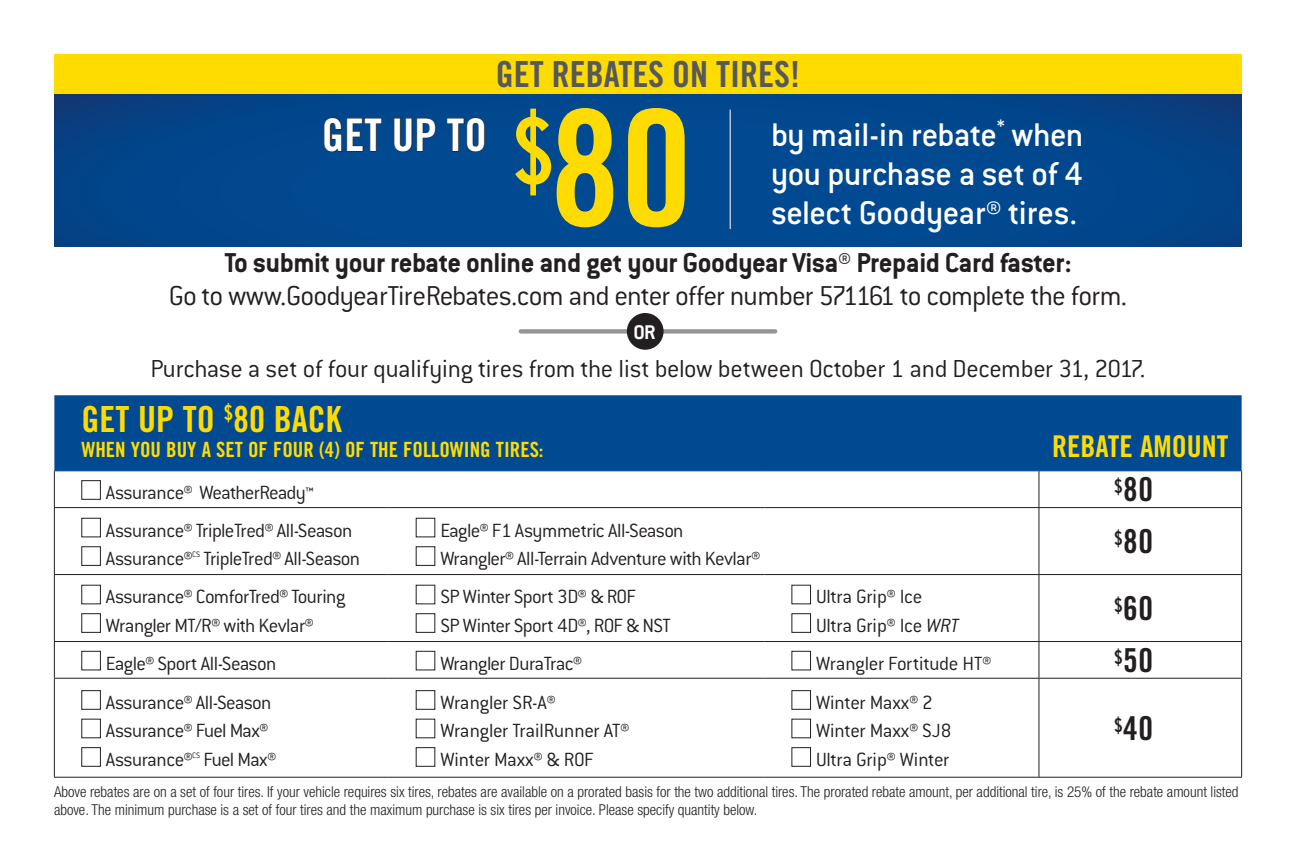
<style>
.page{position:relative;width:1296px;height:864px;background:#fff}
.page>*{position:absolute;margin:0;border:0;box-sizing:border-box;transform-origin:0 0}
.t1{font:160.8px "Trade Gothic LT Std Bd Cn 20";color:#ffdc01}
.t2{font:45px "Trade Gothic LT Std Bd Cn 20";color:#fff}
.t3{font:500 36px/39px "Conduit ITC Std";letter-spacing:-.015em;color:#fff;text-align:justify}
.t4{font:36px "Trade Gothic LT Std Bd Cn 20";color:#57585a}
.t5{font:36px "Trade Gothic LT Std Bd Cn 20";color:#ffdc01}
.t6{font:33px "Trade Gothic LT Std Bd Cn 20";letter-spacing:.025em;color:#231f20}
.t7{font:300 30px "Conduit ITC Std";letter-spacing:-.03em;color:#231f20}
.t8{font:700 30px "Conduit ITC Std";letter-spacing:-.015em;color:#231f20}
.t9{font:30px "Trade Gothic LT Std Bd Cn 20";color:#ffdc01}
.t10{font:300 27px "Conduit ITC Std";letter-spacing:-.015em;color:#231f20}
.t11{font:700 21.9px "Conduit ITC Std";color:#fff}
.t12{font:300 21px/28.5px "Conduit ITC Std";letter-spacing:-.02em;color:#231f20}
.t13{font:21px "Trade Gothic LT Std Bd Cn 20";color:#ffdc01}
.t14{font:300 condensed 15px/18px "Helvetica Neue LT Std";color:#231f20}
.t15{font:300 8.7px "Conduit ITC Std";color:#231f20}
.s1{font-style:italic}
</style>
<div class="page">
<img style="left:54px;top:94px;width:1188px;height:152px">
<div style="left:54px;top:54px;width:1188px;height:40px;background:#ffdc01"></div>
<svg style="left:323px;top:117px;width:60px;height:36px;background:#06407a"></svg>
<svg style="left:393px;top:117px;width:44px;height:36px;background:#06417c"></svg>
<svg style="left:446px;top:117px;width:40px;height:36px"></svg>
<hr style="left:730px;top:110px;width:1px;height:119px;background:#fff">
<div style="left:521px;top:329px;width:254px;height:5px;background:#939598"></div>
<div style="left:627px;top:313px;width:37px;height:37px;background:#231f20;border-radius:50%"></div>
<div style="left:54px;top:395px;width:1188px;height:75px;background:#014990"></div>
<hr style="left:54px;top:470px;width:335px;height:1px;background:#01579f">
<hr style="left:389px;top:470px;width:376px;height:1px;background:#01579f">
<hr style="left:765px;top:470px;width:274px;height:1px;background:#01579f">
<hr style="left:1039px;top:470px;width:203px;height:1px;background:#01579f">
<hr style="left:54px;top:471px;width:1px;height:36px;background:#231f20">
<hr style="left:1038px;top:471px;width:1px;height:36px;background:#231f20">
<hr style="left:1241px;top:471px;width:1px;height:36px;background:#231f20">
<hr style="left:54px;top:507px;width:335px;height:1px;background:#231f20">
<hr style="left:54px;top:508px;width:1px;height:66px;background:#231f20">
<hr style="left:389px;top:507px;width:376px;height:1px;background:#231f20">
<hr style="left:765px;top:507px;width:274px;height:1px;background:#231f20">
<hr style="left:1039px;top:507px;width:203px;height:1px;background:#231f20">
<hr style="left:1038px;top:508px;width:1px;height:66px;background:#231f20">
<hr style="left:1241px;top:508px;width:1px;height:66px;background:#231f20">
<hr style="left:54px;top:574px;width:335px;height:1px;background:#231f20">
<hr style="left:54px;top:575px;width:1px;height:66px;background:#231f20">
<hr style="left:389px;top:574px;width:376px;height:1px;background:#231f20">
<hr style="left:765px;top:574px;width:274px;height:1px;background:#231f20">
<hr style="left:1039px;top:574px;width:203px;height:1px;background:#231f20">
<hr style="left:1038px;top:575px;width:1px;height:66px;background:#231f20">
<hr style="left:1241px;top:575px;width:1px;height:66px;background:#231f20">
<hr style="left:54px;top:641px;width:335px;height:1px;background:#231f20">
<hr style="left:54px;top:642px;width:1px;height:36px;background:#231f20">
<hr style="left:389px;top:641px;width:376px;height:1px;background:#231f20">
<hr style="left:765px;top:641px;width:274px;height:1px;background:#231f20">
<hr style="left:1039px;top:641px;width:203px;height:1px;background:#231f20">
<hr style="left:1038px;top:642px;width:1px;height:36px;background:#231f20">
<hr style="left:1241px;top:642px;width:1px;height:36px;background:#231f20">
<hr style="left:54px;top:678px;width:335px;height:1px;background:#231f20">
<hr style="left:54px;top:679px;width:1px;height:98px;background:#231f20">
<hr style="left:389px;top:678px;width:376px;height:1px;background:#231f20">
<hr style="left:765px;top:678px;width:274px;height:1px;background:#231f20">
<hr style="left:1039px;top:678px;width:203px;height:1px;background:#231f20">
<hr style="left:1038px;top:679px;width:1px;height:98px;background:#231f20">
<hr style="left:1241px;top:679px;width:1px;height:98px;background:#231f20">
<hr style="left:54px;top:777px;width:335px;height:1px;background:#231f20">
<hr style="left:389px;top:777px;width:376px;height:1px;background:#231f20">
<hr style="left:765px;top:777px;width:274px;height:1px;background:#231f20">
<hr style="left:1039px;top:777px;width:203px;height:1px;background:#231f20">
<div style="left:81px;top:480px;width:20px;height:20px;border:1px solid #231f20"></div>
<div style="left:81px;top:518px;width:20px;height:19px;border:1px solid #231f20"></div>
<div style="left:81px;top:546px;width:20px;height:20px;border:1px solid #231f20"></div>
<div style="left:416px;top:518px;width:19px;height:19px;border:1px solid #231f20"></div>
<div style="left:416px;top:546px;width:19px;height:20px;border:1px solid #231f20"></div>
<div style="left:81px;top:585px;width:20px;height:19px;border:1px solid #231f20"></div>
<div style="left:81px;top:613px;width:20px;height:20px;border:1px solid #231f20"></div>
<div style="left:416px;top:613px;width:19px;height:20px;border:1px solid #231f20"></div>
<div style="left:792px;top:585px;width:19px;height:19px;border:1px solid #231f20"></div>
<div style="left:792px;top:613px;width:19px;height:20px;border:1px solid #231f20"></div>
<div style="left:81px;top:651px;width:20px;height:19px;border:1px solid #231f20"></div>
<div style="left:416px;top:651px;width:19px;height:19px;border:1px solid #231f20"></div>
<div style="left:792px;top:651px;width:19px;height:19px;border:1px solid #231f20"></div>
<div style="left:81px;top:690px;width:20px;height:20px;border:1px solid #231f20"></div>
<div style="left:81px;top:719px;width:20px;height:19px;border:1px solid #231f20"></div>
<div style="left:81px;top:747px;width:20px;height:20px;border:1px solid #231f20"></div>
<div style="left:416px;top:690px;width:19px;height:20px;border:1px solid #231f20"></div>
<div style="left:416px;top:747px;width:19px;height:20px;border:1px solid #231f20"></div>
<div style="left:792px;top:690px;width:19px;height:20px;border:1px solid #231f20"></div>
<div style="left:792px;top:719px;width:19px;height:19px;border:1px solid #231f20"></div>
<div style="left:792px;top:747px;width:19px;height:20px;border:1px solid #231f20"></div>
<h3 class="t4" style="left:496px;top:52px;width:306px">GET REBATES ON TIRES!</h3>
<h1 class="t1" style="left:512px;top:71px;width:181px"><sup>$</sup>80</h1>
<h2 class="t2" style="left:322px;top:108px;width:166px">GET UP TO</h2>
<h3 class="t3" style="left:771px;top:114px;width:314px">by mail-in rebate<sup>*</sup> when you purchase a set of 4 select Goodyear® tires.</h3>
<h3 class="t8" style="left:224px;top:245px;width:849px">To submit your rebate online and get your Goodyear Visa® Prepaid Card faster:</h3>
<h3 class="t7" style="left:169px;top:278px;width:960px">Go to www.GoodyearTireRebates.com and enter offer number 571161 to complete the form.</h3>
<p class="t11" style="left:633px;top:319px;width:24px">OR</p>
<p class="t10" style="left:150px;top:352px;width:997px">Purchase a set of four qualifying tires from the list below between October 1 and December 31, 2017.</p>
<h3 class="t5" style="left:81px;top:397px;width:262px">GET UP TO <sup>$</sup>80 BACK</h3>
<p class="t13" style="left:81px;top:437px;width:464px">WHEN YOU BUY A SET OF FOUR (4) OF THE FOLLOWING TIRES:</p>
<h3 class="t9" style="left:1052px;top:428px;width:178px">REBATE AMOUNT</h3>
<p class="t12" style="left:106px;top:478px;width:209px">Assurance® WeatherReady™</p>
<h3 class="t6" style="left:1114px;top:469px;width:41px"><sup>$</sup>80</h3>
<p class="t12" style="left:106px;top:515px;width:248px">Assurance® TripleTred® All-Season<br>Assurance®</p>
<p class="t12" style="left:440px;top:515px;width:321px">Eagle® F1 Asymmetric All-Season<br>Wrangler® All-Terrain Adventure with Kevlar®</p>
<h3 class="t6" style="left:1114px;top:521px;width:41px"><sup>$</sup>80</h3>
<p class="t15" style="left:192px;top:549px;width:9px">CS</p>
<p class="t12" style="left:204px;top:544px;width:158px">TripleTred® All-Season</p>
<p class="t12" style="left:106px;top:582px;width:241px">Assurance® ComforTred® Touring<br>Wrangler MT/R® with Kevlar®</p>
<p class="t12" style="left:440px;top:582px;width:232px">SP Winter Sport 3D® &amp; ROF<br>SP Winter Sport 4D®, ROF &amp; NST</p>
<p class="t12" style="left:816px;top:582px;width:145px">Ultra Grip® Ice<br>Ultra Grip® Ice <span class="s1">WRT</span></p>
<h3 class="t6" style="left:1114px;top:588px;width:41px"><sup>$</sup>60</h3>
<p class="t12" style="left:106px;top:648px;width:172px">Eagle® Sport All-Season</p>
<p class="t12" style="left:440px;top:648px;width:143px">Wrangler DuraTrac®</p>
<p class="t12" style="left:816px;top:648px;width:177px">Wrangler Fortitude HT®</p>
<h3 class="t6" style="left:1114px;top:640px;width:41px"><sup>$</sup>50</h3>
<p class="t12" style="left:106px;top:688px;width:167px">Assurance® All-Season<br>Assurance® Fuel Max®<br>Assurance®</p>
<p class="t12" style="left:440px;top:688px;width:191px">Wrangler SR-A®<br>Wrangler TrailRunner AT®<br>Winter Maxx® &amp; ROF</p>
<p class="t12" style="left:816px;top:688px;width:137px">Winter Maxx® 2<br>Winter Maxx® SJ8<br>Ultra Grip® Winter</p>
<h3 class="t6" style="left:1114px;top:708px;width:41px"><sup>$</sup>40</h3>
<p class="t15" style="left:192px;top:750px;width:9px">CS</p>
<p class="t12" style="left:204px;top:745px;width:74px">Fuel Max®</p>
<p class="t14" style="left:54px;top:783px;width:1186px">Above rebates are on a set of four tires. If your vehicle requires six tires, rebates are available on a prorated basis for the two additional tires. The prorated rebate amount, per additional tire, is 25% of the rebate amount listed above. The minimum purchase is a set of four tires and the maximum purchase is six tires per invoice. Please specify quantity below.</p>
</div>
